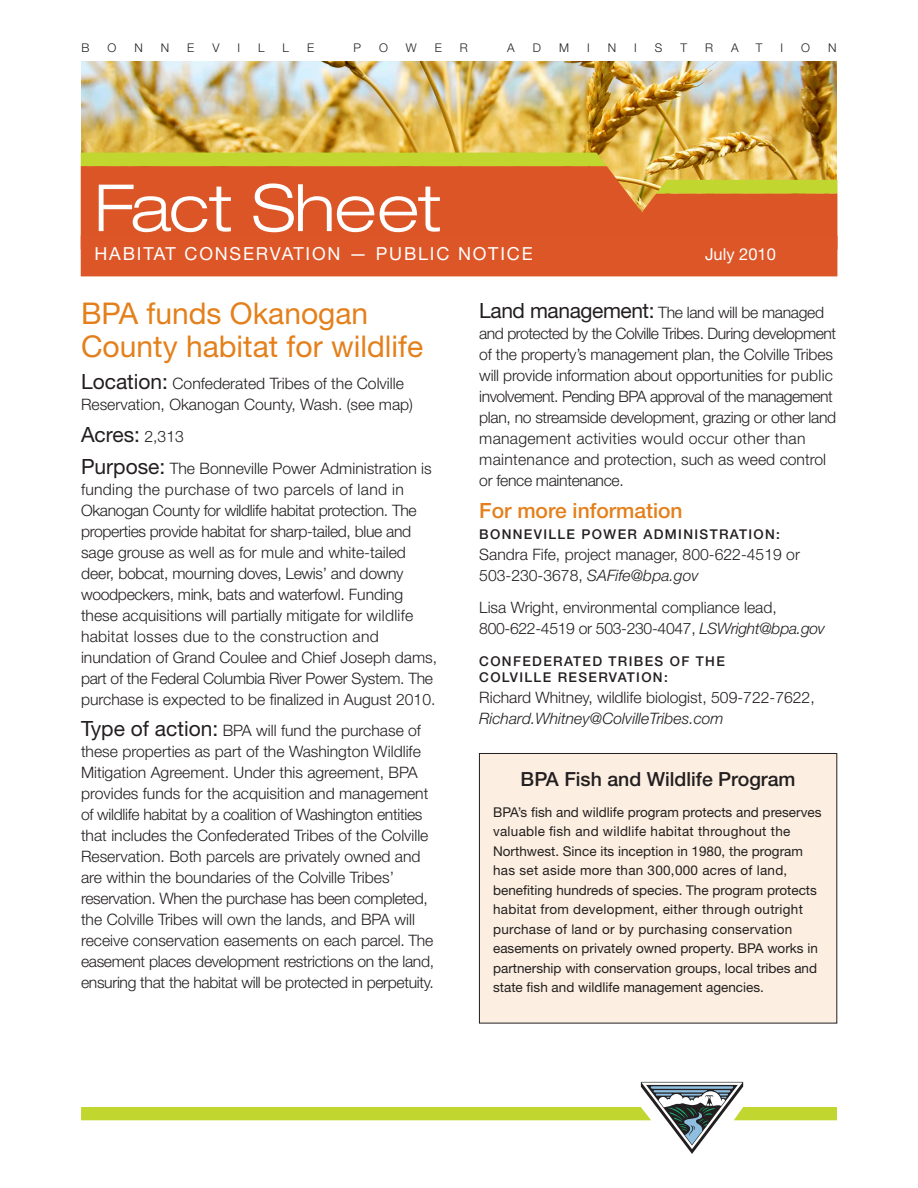
<style>
.page{position:relative;width:918px;height:1188px;background:#fff}
.page>*{position:absolute;margin:0;border:0;box-sizing:border-box;transform-origin:0 0}
.t1{font:300 expanded 65.1px "Helvetica Neue LT Std";letter-spacing:-.015em;color:#fff}
.Headline{font:30px/33px "Helvetica Neue LT Std";color:#e4801b}
.Body_Text_with_Subje{font:500 21px "Helvetica Neue LT Std";color:#e4801b}
.Body_Text_with_Subje-2{font:21px "Helvetica Neue LT Std";color:#231f20}
.Box_Title{font:500 19.5px "Helvetica Neue LT Std";color:#231f20}
.Fact_sheet_title{font:18px "Helvetica Neue LT Std";letter-spacing:.1em;color:#fff}
.Date{font:16.5px "Helvetica Neue LT Std";color:#fff}
.Body_Text_with_Subje-3{font:300 15.75px/21px "Helvetica Neue LT Std";color:#231f20}
.Body_Text_with_Subje-4{font:300 15.75px/21px "Helvetica Neue LT Std";letter-spacing:-.02em;color:#231f20}
.Body_Text{font:300 15.75px/21px "Helvetica Neue LT Std";color:#231f20}
.Box_Text{font:13.5px/19.5px "Helvetica Neue LT Std";color:#231f20}
.Sub_Head_3_-_Color_A{font:500 13.5px/16.5px "Helvetica Neue LT Std";letter-spacing:.1em;color:#231f20}
.t2{font:300 12px "Helvetica Neue LT Std";color:#231f20}
.s1{font-weight:400;font-size:21px}
.s2{font-weight:300;font-size:15.75px}
.s3{font-style:italic}
</style>
<div class="page">
<img style="left:81px;top:62px;width:756px;height:104px">
<div style="left:81px;top:153px;width:526px;height:13px;background:#c1d72f"></div>
<svg style="left:81px;top:166px;width:756px;height:70px;background:#dc5c29"></svg>
<div style="left:656px;top:180px;width:181px;height:13px;background:#c1d72f"></div>
<svg style="left:81px;top:1082px;width:756px;height:72px"></svg>
<div style="left:81px;top:236px;width:756px;height:40px;background:#dd5628"></div>
<div style="left:479px;top:753px;width:358px;height:270px;background:#fcefe1"></div>
<div style="left:479px;top:753px;width:358px;height:270px;border:1px solid #231f20"></div>
<p class="t2" style="left:81px;top:40px;width:10px">B</p>
<p class="t2" style="left:107px;top:40px;width:10px">O</p>
<p class="t2" style="left:134px;top:40px;width:10px">N</p>
<p class="t2" style="left:161px;top:40px;width:10px">N</p>
<p class="t2" style="left:187px;top:40px;width:9px">E</p>
<p class="t2" style="left:212px;top:40px;width:9px">V</p>
<p class="t2" style="left:238px;top:40px;width:4px">I</p>
<p class="t2" style="left:258px;top:40px;width:8px">L</p>
<p class="t2" style="left:283px;top:40px;width:8px">L</p>
<p class="t2" style="left:307px;top:40px;width:9px">E</p>
<p class="t2" style="left:354px;top:40px;width:9px">P</p>
<p class="t2" style="left:379px;top:40px;width:10px">O</p>
<p class="t2" style="left:406px;top:40px;width:12px">W</p>
<p class="t2" style="left:435px;top:40px;width:9px">E</p>
<p class="t2" style="left:460px;top:40px;width:10px">R</p>
<p class="t2" style="left:507px;top:40px;width:9px">A</p>
<p class="t2" style="left:533px;top:40px;width:10px">D</p>
<p class="t2" style="left:559px;top:40px;width:11px">M</p>
<p class="t2" style="left:587px;top:40px;width:4px">I</p>
<p class="t2" style="left:608px;top:40px;width:10px">N</p>
<p class="t2" style="left:634px;top:40px;width:4px">I</p>
<p class="t2" style="left:655px;top:40px;width:9px">S</p>
<p class="t2" style="left:680px;top:40px;width:8px">T</p>
<p class="t2" style="left:705px;top:40px;width:10px">R</p>
<p class="t2" style="left:731px;top:40px;width:9px">A</p>
<p class="t2" style="left:756px;top:40px;width:8px">T</p>
<p class="t2" style="left:781px;top:40px;width:4px">I</p>
<p class="t2" style="left:801px;top:40px;width:10px">O</p>
<p class="t2" style="left:828px;top:40px;width:10px">N</p>
<h1 class="t1" style="left:94px;top:169px;width:349px">Fact Sheet</h1>
<p class="Fact_sheet_title" style="left:94px;top:243px;width:440px">HABITAT CONSERVATION — PUBLIC NOTICE</p>
<p class="Date" style="left:705px;top:244px;width:72px">July 2010</p>
<p class="Headline" style="left:81px;top:297px;width:344px">BPA funds Okanogan<br>County habitat for wildlife</p>
<p class="Body_Text_with_Subje-3" style="left:81px;top:373px;width:334px"><span class="s1">Location:</span> Confederated Tribes of the Colville<br>Reservation, Okanogan County, Wash. (see map)</p>
<p class="Body_Text_with_Subje-2" style="left:81px;top:422px;width:104px">Acres: <span class="s2">2,313</span></p>
<p class="Body_Text_with_Subje-3" style="left:81px;top:457px;width:358px"><span class="s1">Purpose:</span> The Bonneville Power Administration is funding the purchase of two parcels of land in Okanogan County for wildlife habitat protection. The properties provide habitat for sharp-tailed, blue and sage grouse as well as for mule and white-tailed deer, bobcat, mourning doves, Lewis’ and downy woodpeckers, mink, bats and waterfowl. Funding these acquisitions will partially mitigate for wildlife habitat losses due to the construction and inundation of Grand Coulee and Chief Joseph dams, part of the Federal Columbia River Power System. The purchase is expected to be finalized in August 2010.</p>
<p class="Body_Text_with_Subje-3" style="left:81px;top:720px;width:355px"><span class="s1">Type of action:</span> BPA will fund the purchase of these properties as part of the Washington Wildlife Mitigation Agreement. Under this agreement, BPA provides funds for the acquisition and management of wildlife habitat by a coalition of Washington entities that includes the Confederated Tribes of the Colville Reservation. Both parcels are privately owned and are within the boundaries of the Colville Tribes’ reservation. When the purchase has been completed, the Colville Tribes will own the lands, and BPA will receive conservation easements on each parcel. The easement places development restrictions on the land, ensuring that the habitat will be protected in perpetuity.</p>
<p class="Body_Text_with_Subje-4" style="left:479px;top:302px;width:359px"><span class="s1">Land management:</span> The land will be managed and protected by the Colville Tribes. During development of the property’s management plan, the Colville Tribes will provide information about opportunities for public involvement. Pending BPA approval of the management plan, no streamside development, grazing or other land management activities would occur other than maintenance and protection, such as weed control or fence maintenance.</p>
<p class="Body_Text_with_Subje" style="left:479px;top:498px;width:205px">For more information</p>
<p class="Sub_Head_3_-_Color_A" style="left:479px;top:526px;width:302px">BONNEVILLE POWER ADMINISTRATION:</p>
<p class="Body_Text" style="left:479px;top:544px;width:322px">Sandra Fife, project manager, 800-622-4519 or<br>503-230-3678, <span class="s3">SAFife@bpa.gov</span></p>
<p class="Body_Text" style="left:479px;top:596px;width:347px">Lisa Wright, environmental compliance lead,<br>800-622-4519 or 503-230-4047, <span class="s3">LSWright@bpa.gov</span></p>
<p class="Sub_Head_3_-_Color_A" style="left:479px;top:652px;width:247px">CONFEDERATED TRIBES OF THE<br>COLVILLE RESERVATION:</p>
<p class="Body_Text" style="left:479px;top:687px;width:337px">Richard Whitney, wildlife biologist, 509-722-7622,<br><span class="s3">Richard.Whitney@ColvilleTribes.com</span></p>
<p class="Box_Title" style="left:521px;top:768px;width:276px">BPA Fish and Wildlife Program</p>
<p class="Box_Text" style="left:493px;top:802px;width:330px">BPA’s fish and wildlife program protects and preserves valuable fish and wildlife habitat throughout the Northwest. Since its inception in 1980, the program has set aside more than 300,000 acres of land, benefiting hundreds of species. The program protects habitat from development, either through outright purchase of land or by purchasing conservation easements on privately owned property. BPA works in partnership with conservation groups, local tribes and state fish and wildlife management agencies.</p>
</div>
